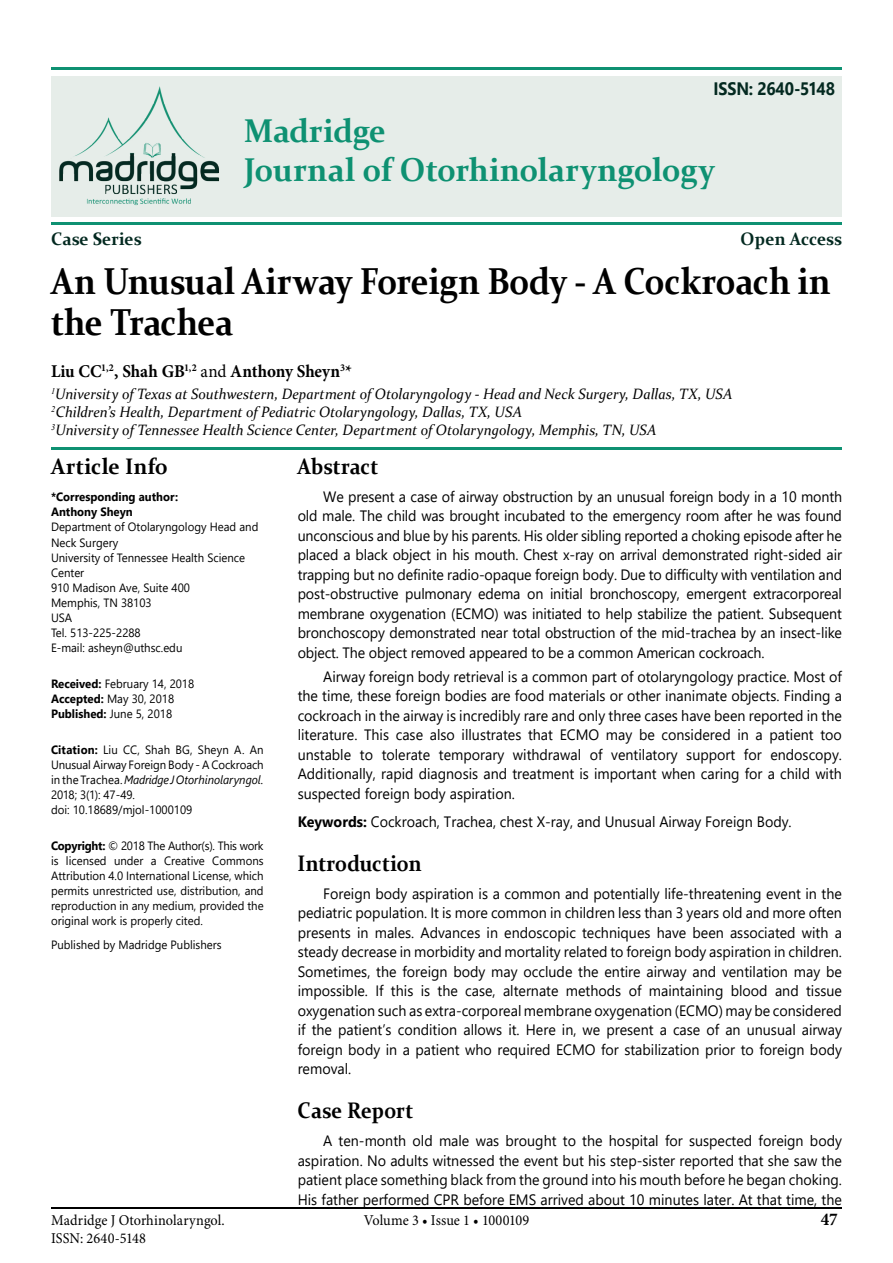
<style>
.page{position:relative;width:893px;height:1263px;background:#fff}
.page>*{position:absolute;margin:0;border:0;box-sizing:border-box;transform-origin:0 0}
.t1{font:700 37.5px/40.5px "Constantia";letter-spacing:-.01em;color:#000;scale:.9 1}
.t2{font:700 33px/39px "Constantia";letter-spacing:-.005em;color:#0e9172;scale:.95 1}
.t3{font:700 22.5px "Constantia";color:#000;scale:.9 1}
.t4{font:700 22.5px "Constantia";color:#000;scale:.95 1}
.t5{font:700 18px "Minion Pro";letter-spacing:-.005em;color:#000;scale:.95 1}
.t6{font:700 18px "Constantia";letter-spacing:.005em;color:#032920;scale:.95 1}
.t7{font:700 18px "Segoe UI";letter-spacing:-.01em;color:#032920;scale:.9 1}
.t8{font:15px/19.5px "Segoe UI";color:#000;text-align:justify;scale:.95 1}
.t9{font:italic 15px/18px "Constantia";color:#000;scale:.95 1}
.t10{font:15px "Minion Pro";color:#000;scale:.95 1}
.t11{font:12px/15px "Segoe UI";color:#000;scale:.95 1}
.t12{font:700 12px/15px "Segoe UI";color:#000;scale:.95 1}
.s1{font-weight:400}
.s2{font-weight:700}
.s3{font-style:italic}
</style>
<div class="page">
<hr style="left:51px;top:1208px;width:791px;height:1px;background:#000">
<div style="left:51px;top:76px;width:791px;height:140px;background:#e6ede9"></div>
<hr style="left:51px;top:223px;width:791px;height:2px;background:#0e9172">
<hr style="left:51px;top:447px;width:791px;height:2px;background:#0e9172">
<hr style="left:51px;top:68px;width:791px;height:2px;background:#0e9172">
<img style="left:59px;top:86px;width:160px;height:120px">
<p class="t7" style="left:714px;top:71px;width:136px">ISSN: 2640-5148</p>
<h2 class="t2" style="left:244px;top:109px;width:497px">Madridge<br>Journal of Otorhinolaryngology</h2>
<p class="t6" style="left:51px;top:226px;width:97px">Case Series</p>
<p class="t6" style="left:741px;top:226px;width:108px">Open Access</p>
<h1 class="t1" style="left:51px;top:259px;width:868px">An Unusual Airway Foreign Body - A Cockroach in the Trachea</h1>
<p class="t5" style="left:51px;top:358px;width:319px">Liu CC<sup>1,2</sup>, Shah GB<sup>1,2</sup> <span class="s1">and</span> Anthony Sheyn<sup>3</sup>*</p>
<p class="t9" style="left:51px;top:384px;width:719px"><sup>1</sup>University of Texas at Southwestern, Department of Otolaryngology - Head and Neck Surgery, Dallas, TX, USA<br><sup>2</sup>Children’s Health, Department of Pediatric Otolaryngology, Dallas, TX, USA<br><sup>3</sup>University of Tennessee Health Science Center, Department of Otolaryngology, Memphis, TN, USA</p>
<h3 class="t4" style="left:51px;top:450px;width:125px">Article Info</h3>
<p class="t12" style="left:51px;top:489px;width:135px">*Corresponding author:<br>Anthony Sheyn</p>
<p class="t11" style="left:51px;top:519px;width:220px">Department of Otolaryngology Head and<br>Neck Surgery<br>University of Tennessee Health Science<br>Center<br>910 Madison Ave, Suite 400<br>Memphis, TN 38103<br>USA<br>Tel. 513-225-2288<br>E-mail: asheyn@uthsc.edu</p>
<p class="t11" style="left:51px;top:675px;width:152px"><span class="s2">Received:</span> February 14, 2018<br><span class="s2">Accepted:</span> May 30, 2018<br><span class="s2">Published:</span> June 5, 2018</p>
<p class="t11" style="left:51px;top:741px;width:225px"><span class="s2">Citation:</span> Liu CC, Shah BG, Sheyn A. An Unusual Airway Foreign Body - A Cockroach in the Trachea. <span class="s3">Madridge J Otorhinolaryngol.<br></span>2018; 3(1): 47-49.<br>doi: 10.18689/mjol-1000109</p>
<p class="t11" style="left:51px;top:837px;width:225px;text-align:justify"><span class="s2">Copyright:</span> © 2018 The Author(s). This work is licensed under a Creative Commons Attribution 4.0 International License, which permits unrestricted use, distribution, and reproduction in any medium, provided the original work is properly cited.</p>
<p class="t11" style="left:51px;top:936px;width:181px">Published by Madridge Publishers</p>
<h3 class="t3" style="left:298px;top:450px;width:91px">Abstract</h3>
<p class="t8" style="left:298px;top:485px;width:575px;text-indent:26px">We present a case of airway obstruction by an unusual foreign body in a 10 month old male. The child was brought incubated to the emergency room after he was found unconscious and blue by his parents. His older sibling reported a choking episode after he placed a black object in his mouth. Chest x-ray on arrival demonstrated right-sided air trapping but no definite radio-opaque foreign body. Due to difficulty with ventilation and post-obstructive pulmonary edema on initial bronchoscopy, emergent extracorporeal membrane oxygenation (ECMO) was initiated to help stabilize the patient. Subsequent bronchoscopy demonstrated near total obstruction of the mid-trachea by an insect-like object. The object removed appeared to be a common American cockroach.</p>
<p class="t8" style="left:298px;top:665px;width:574px;text-indent:26px">Airway foreign body retrieval is a common part of otolaryngology practice. Most of the time, these foreign bodies are food materials or other inanimate objects. Finding a cockroach in the airway is incredibly rare and only three cases have been reported in the literature. This case also illustrates that ECMO may be considered in a patient too unstable to tolerate temporary withdrawal of ventilatory support for endoscopy.<br>Additionally, rapid diagnosis and treatment is important when caring for a child with suspected foreign body aspiration.</p>
<p class="t8" style="left:298px;top:810px;width:522px"><span class="s2">Keywords:</span> Cockroach, Trachea, chest X-ray, and Unusual Airway Foreign Body.</p>
<h3 class="t3" style="left:298px;top:847px;width:139px">Introduction</h3>
<p class="t8" style="left:298px;top:882px;width:574px;text-indent:26px">Foreign body aspiration is a common and potentially life-threatening event in the pediatric population. It is more common in children less than 3 years old and more often presents in males. Advances in endoscopic techniques have been associated with a steady decrease in morbidity and mortality related to foreign body aspiration in children.<br>Sometimes, the foreign body may occlude the entire airway and ventilation may be impossible. If this is the case, alternate methods of maintaining blood and tissue oxygenation such as extra-corporeal membrane oxygenation (ECMO) may be considered if the patient’s condition allows it. Here in, we present a case of an unusual airway foreign body in a patient who required ECMO for stabilization prior to foreign body removal.</p>
<h3 class="t3" style="left:298px;top:1095px;width:130px">Case Report</h3>
<p class="t8" style="left:298px;top:1130px;width:574px;text-indent:26px">A ten-month old male was brought to the hospital for suspected foreign body aspiration. No adults witnessed the event but his step-sister reported that she saw the patient place something black from the ground into his mouth before he began choking.<br>His father performed CPR before EMS arrived about 10 minutes later. At that time, the</p>
<p class="t10" style="left:51px;top:1210px;width:184px">Madridge J Otorhinolaryngol.</p>
<p class="t5" style="left:821px;top:1206px;width:19px">47</p>
<p class="t10" style="left:51px;top:1228px;width:102px">ISSN: 2640-5148</p>
<p class="t10" style="left:364px;top:1210px;width:176px">Volume 3 • Issue 1 • 1000109</p>
</div>
